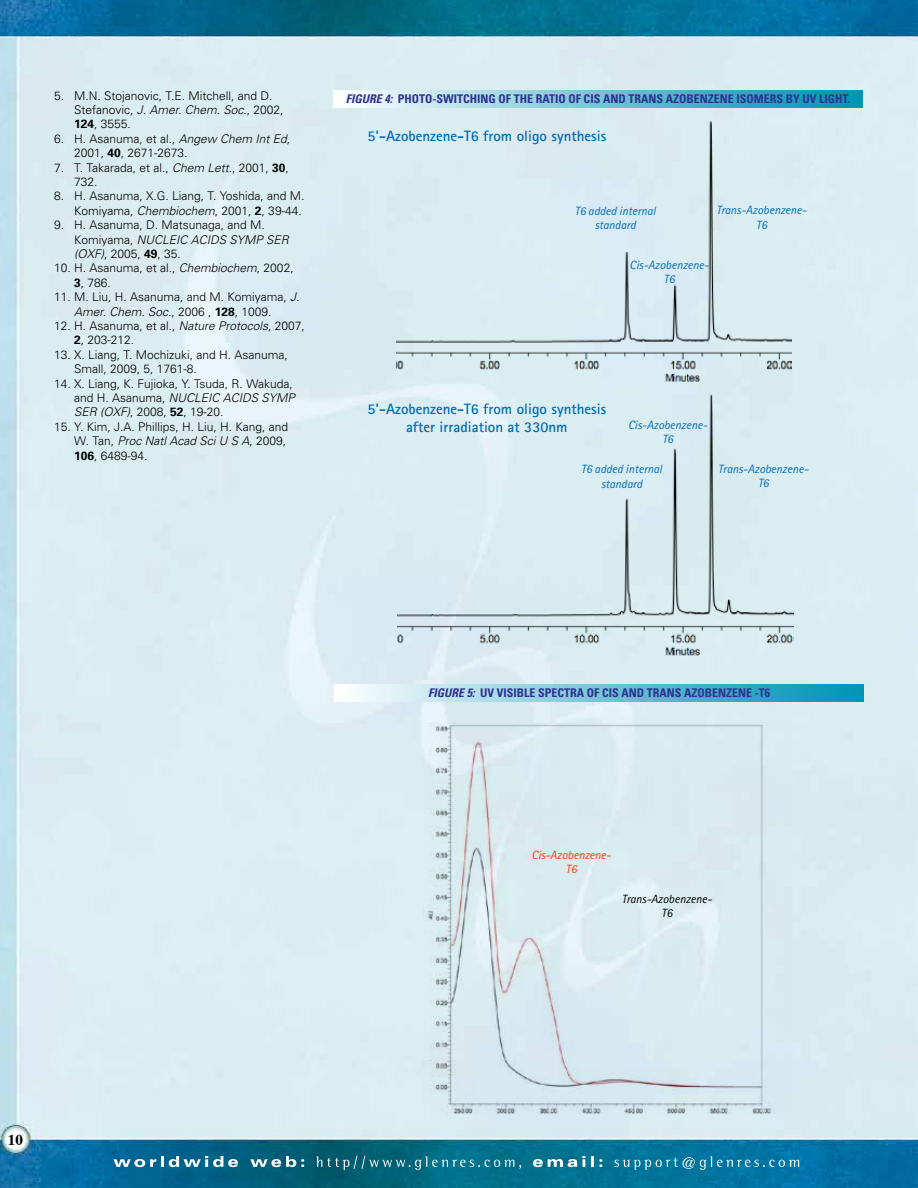
<style>
.page{position:relative;width:918px;height:1188px;background:#fff}
.page>*{position:absolute;margin:0;border:0;box-sizing:border-box;transform-origin:0 0}
.t1{font:700 15px/18px "Rotis Sans Serif";color:#006cb7;text-align:center}
.t2{font:700 15px "Times";color:#000}
.t3{font:300 12px/14.4px "Univers";color:#000}
.t4{font:700 condensed 12px "Univers";color:#2e3192}
.t5{font:italic 12px/14.4px "Rotis Sans Serif";color:#006cb7;text-align:center}
.t6{font:italic 12px/14.4px "Rotis Sans Serif";color:#000;text-align:center}
.t7{font:italic 12px/14.4px "Rotis Sans Serif";color:#ff3800;text-align:center}
.s1{font-style:italic}
.s2{font-weight:700}
</style>
<div class="page">
<img style="left:0;top:0;width:918px;height:1188px">
<svg style="left:113px;top:1156px;width:125px;height:11px"></svg>
<svg style="left:250px;top:1156px;width:54px;height:11px"></svg>
<svg style="left:316px;top:1156px;width:205px;height:14px;background:#207a8d"></svg>
<svg style="left:533px;top:1156px;width:69px;height:11px"></svg>
<svg style="left:615px;top:1156px;width:184px;height:14px;background:#2387ad"></svg>
<div style="left:397px;top:118px;width:394px;height:268px;background:#daedf1"></div>
<img style="left:397px;top:392px;width:397px;height:272px">
<img style="left:423px;top:722px;width:369px;height:392px">
<div style="left:333px;top:90px;width:530px;height:18px;background:linear-gradient(to right,#fafdfe,#0091b2)"></div>
<div style="left:334px;top:684px;width:530px;height:18px;background:linear-gradient(to right,#fafdfe,#0091b2)"></div>
<p class="t3" style="left:74px;top:88px;width:211px;text-indent:-20px">5. M.N. Stojanovic, T.E. Mitchell, and D.<br>Stefanovic, <span class="s1">J. Amer. Chem. Soc.</span>, 2002,<br><span class="s2">124</span>, 3555.</p>
<p class="t3" style="left:74px;top:131px;width:218px;text-indent:-20px">6. H. Asanuma, et al., <span class="s1">Angew Chem Int Ed</span>,<br>2001, <span class="s2">40</span>, 2671-2673.</p>
<p class="t3" style="left:74px;top:160px;width:216px;text-indent:-20px">7. T. Takarada, et al., <span class="s1">Chem Lett.</span>, 2001, <span class="s2">30</span>,<br>732.</p>
<p class="t3" style="left:54px;top:189px;width:252px;text-align:right">8. H. Asanuma, X.G. Liang, T. Yoshida, and M.<br>Komiyama, <span class="s1">Chembiochem</span>, 2001, <span class="s2">2</span>, 39-44.</p>
<p class="t3" style="left:74px;top:218px;width:216px;text-indent:-20px">9. H. Asanuma, D. Matsunaga, and M.<br>Komiyama, <span class="s1">NUCLEIC ACIDS SYMP SER (OXF)</span>, 2005, <span class="s2">49</span>, 35.</p>
<p class="t3" style="left:74px;top:261px;width:221px;text-indent:-20px">10. H. Asanuma, et al., <span class="s1">Chembiochem</span>, 2002,<br><span class="s2">3</span>, 786.</p>
<p class="t3" style="left:74px;top:290px;width:227px;text-indent:-20px">11. M. Liu, H. Asanuma, and M. Komiyama, <span class="s1">J.<br>Amer. Chem. Soc.</span>, 2006 , <span class="s2">128</span>, 1009.</p>
<p class="t3" style="left:74px;top:318px;width:232px;text-indent:-20px">12. H. Asanuma, et al., <span class="s1">Nature Protocols</span>, 2007,<br><span class="s2">2</span>, 203-212.</p>
<p class="t3" style="left:74px;top:347px;width:215px;text-indent:-20px">13. X. Liang, T. Mochizuki, and H. Asanuma,<br>Small, 2009, 5, 1761-8.</p>
<p class="t3" style="left:74px;top:376px;width:222px;text-indent:-20px">14. X. Liang, K. Fujioka, Y. Tsuda, R. Wakuda, and H. Asanuma, <span class="s1">NUCLEIC ACIDS SYMP<br>SER (OXF)</span>, 2008, <span class="s2">52</span>, 19-20.</p>
<p class="t3" style="left:74px;top:419px;width:215px;text-indent:-20px">15. Y. Kim, J.A. Phillips, H. Liu, H. Kang, and<br>W. Tan, <span class="s1">Proc Natl Acad Sci U S A</span>, 2009,<br><span class="s2">106</span>, 6489-94.</p>
<p class="t4" style="left:346px;top:91px;width:506px"><span class="s1">FIGURE 4:</span> PHOTO-SWITCH ING OF THE RATIO OF CIS AND TRANS AZOBENZENE ISOMERS BY UV LIGHT.</p>
<p class="t1" style="left:367px;top:127px;width:240px">5'-Azobenzene-T6 from oligo synthesis</p>
<p class="t5" style="left:575px;top:203px;width:82px">T6 added internal standard</p>
<p class="t5" style="left:630px;top:257px;width:81px">Cis-Azobenzene-<br>T6</p>
<p class="t5" style="left:716px;top:203px;width:92px">Trans-Azobenzene-<br>T6</p>
<p class="t1" style="left:367px;top:400px;width:240px">5'-Azobenzene-T6 from oligo synthesis after irradiation at 330nm</p>
<p class="t5" style="left:628px;top:418px;width:81px">Cis-Azobenzene-<br>T6</p>
<p class="t5" style="left:581px;top:462px;width:82px">T6 added internal standard</p>
<p class="t5" style="left:718px;top:462px;width:92px">Trans-Azobenzene-<br>T6</p>
<p class="t4" style="left:428px;top:685px;width:344px"><span class="s1">FIGURE 5:</span> UV VISIBLE SPECTRA OF CIS AND TRANS AZOBENZENE -T6</p>
<p class="t7" style="left:532px;top:848px;width:81px">Cis-Azobenzene-<br>T6</p>
<p class="t6" style="left:622px;top:892px;width:92px">Trans-Azobenzene-<br>T6</p>
<p class="t2" style="left:8px;top:1129px;width:16px">10</p>
</div>
